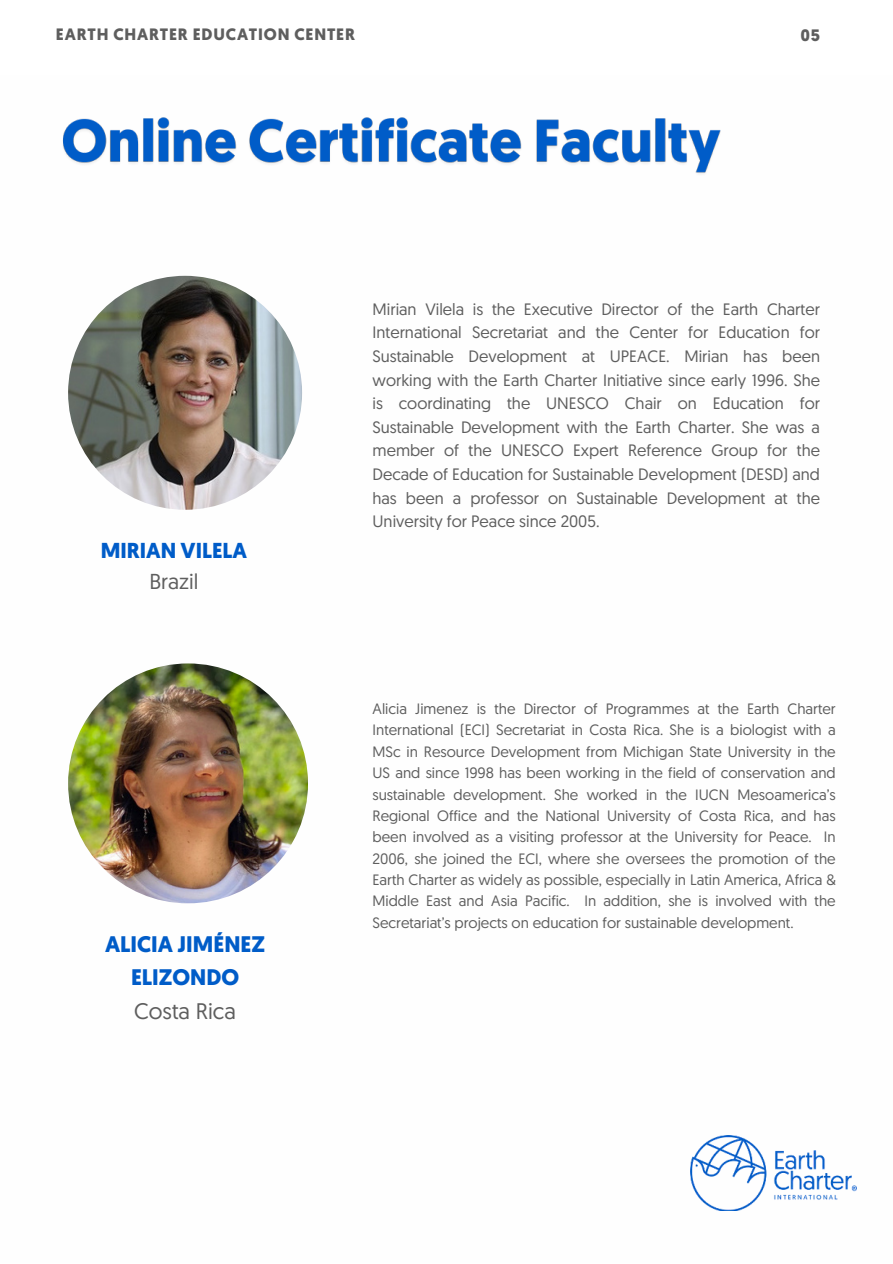
<style>
.page{position:relative;width:893px;height:1264px;background:#fff}
.page>*{position:absolute;margin:0;border:0;box-sizing:border-box;transform-origin:0 0}
.t1{font:700 22.5px/33.8px "Geomanist";color:#005cc8;text-align:center}
.t2{font:22.5px "Geomanist";color:#5e5e5e}
.t3{font:700 21.6px "Geomanist";color:#005cc8}
.t4{font:21.6px "Geomanist";color:#5e5e5e}
.t5{font:16.5px/23.5px "Geomanist";color:#5e5e5e;text-align:justify}
.t6{font:700 16.5px "Geomanist";letter-spacing:.05em;color:#5e5e5e}
.t7{font:15px/21.3px "Geomanist";color:#5e5e5e;text-align:justify}
</style>
<div class="page">
<img style="left:62px;top:117px;width:659px;height:57px">
<img style="left:68px;top:276px;width:234px;height:234px;border-radius:50%">
<img style="left:68px;top:663px;width:240px;height:240px;border-radius:50%">
<img style="left:690px;top:1135px;width:166px;height:75px">
<p class="t6" style="left:56px;top:23px;width:300px">EARTH CHARTER EDUCATION CENTER</p>
<p class="t6" style="left:800px;top:24px;width:21px">05</p>
<h2 class="t3" style="left:101px;top:535px;width:148px">MIRIAN VILELA</h2>
<h2 class="t4" style="left:149px;top:567px;width:50px">Brazil</h2>
<h1 class="t1" style="left:105px;top:926px;width:162px">ALICIA JIMÉNEZ<br>ELIZONDO</h1>
<h1 class="t2" style="left:134px;top:996px;width:103px">Costa Rica</h1>
<p class="t5" style="left:372px;top:297px;width:449px">Mirian Vilela is the Executive Director of the Earth Charter International Secretariat and the Center for Education for Sustainable Development at UPEACE. Mirian has been working with the Earth Charter Initiative since early 1996. She is coordinating the UNESCO Chair on Education for Sustainable Development with the Earth Charter. She was a member of the UNESCO Expert Reference Group for the Decade of Education for Sustainable Development (DESD) and has been a professor on Sustainable Development at the University for Peace since 2005.</p>
<p class="t7" style="left:372px;top:697px;width:464px">Alicia Jimenez is the Director of Programmes at the Earth Charter International (ECI) Secretariat in Costa Rica. She is a biologist with a MSc in Resource Development from Michigan State University in the US and since 1998 has been working in the field of conservation and sustainable development. She worked in the IUCN Mesoamerica’s Regional Office and the National University of Costa Rica, and has been involved as a visiting professor at the University for Peace. In 2006, she joined the ECI, where she oversees the promotion of the Earth Charter as widely as possible, especially in Latin America, Africa &amp; Middle East and Asia Pacific. In addition, she is involved with the Secretariat’s projects on education for sustainable development.</p>
</div>
